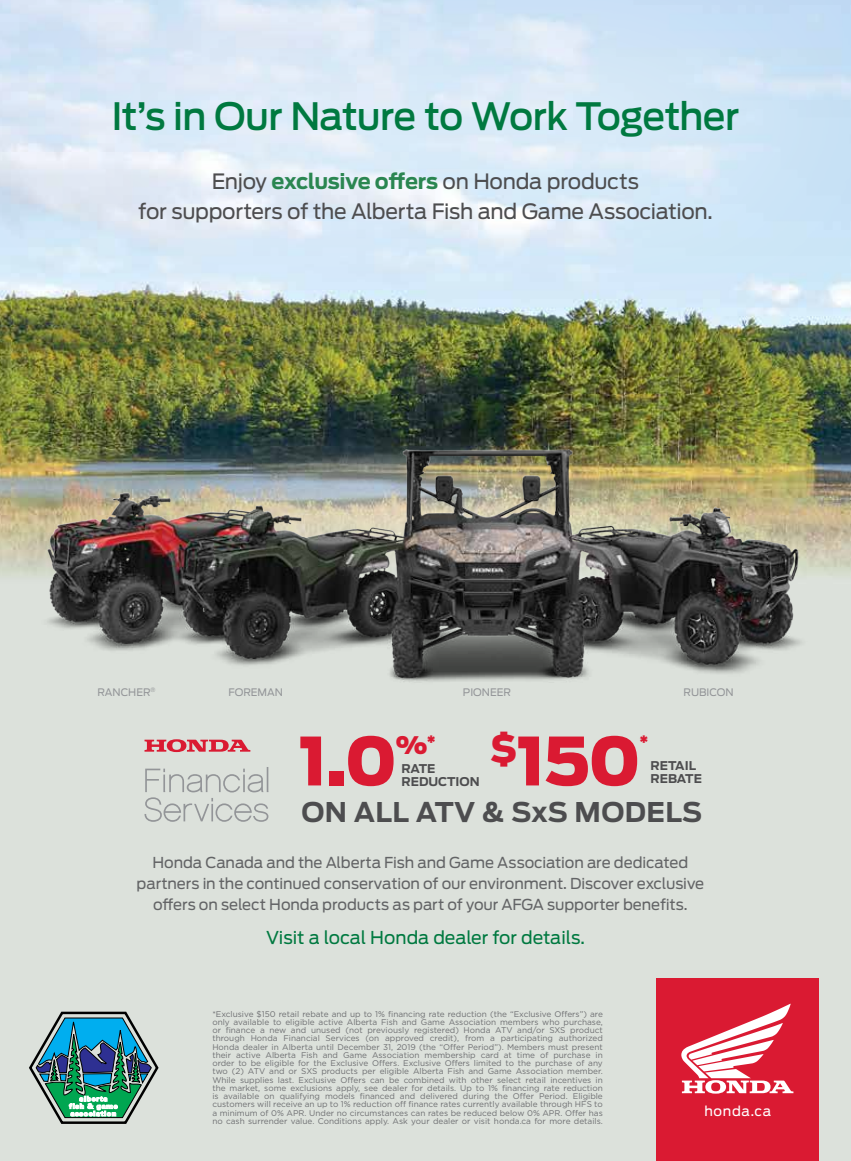
<style>
.page{position:relative;width:851px;height:1161px;background:#fff}
.page>*{position:absolute;margin:0;border:0;box-sizing:border-box;transform-origin:0 0}
.t1{font:900 66px "Antenna";color:#da1a32}
.t2{font:500 37.5px "Antenna";letter-spacing:-.025em;color:#007940}
.t3{font:700 27px "Antenna";letter-spacing:.015em;color:#4d4d4f}
.t4{font:900 24px "Antenna";color:#da1a32}
.t5{font:21px/30px "Antenna";letter-spacing:-.015em;color:#4d4d4f;text-align:center}
.t6{font:17.7px "Antenna";color:#007940}
.t7{font:15px/21px "Antenna";letter-spacing:-.005em;color:#636466;text-align:center}
.t8{font:900 14.25px "Antenna";color:#da1a32}
.t9{font:13.5px "Antenna";letter-spacing:.05em;color:#fff}
.t10{font:700 12px/13.5px "Antenna";color:#4d4d4f}
.t11{font:10.35px "Antenna";color:#939598}
.t12{font:8.25px/8.2px "Gotham";color:#6d6e71;text-align:justify}
.s1{font-weight:700;color:#2a8651}
</style>
<div class="page">
<img style="left:0;top:336px;width:850px;height:825px">
<img style="left:41px;top:448px;width:766px;height:248px">
<svg style="left:0;top:0;width:850px;height:336px;background:#d0dfe8"></svg>
<svg style="left:144px;top:767px;width:124px;height:55px;background:#ced3ce"></svg>
<svg style="left:144px;top:739px;width:106px;height:13px"></svg>
<svg style="left:29px;top:1012px;width:129px;height:112px;background:#639c9f"></svg>
<div style="left:656px;top:978px;width:162px;height:183px;background:#da1a32"></div>
<svg style="left:681px;top:1004px;width:112px;height:90px"></svg>
<h2 class="t2" style="left:112px;top:94px;width:629px">It’s in Our Nature to Work Together</h2>
<h3 class="t5" style="left:138px;top:167px;width:576px">Enjoy <span class="s1">exclusive offers</span> on Honda products<br>for supporters of the Alberta Fish and Game Association.</h3>
<p class="t11" style="left:98px;top:686px;width:59px">RANCHER<sup>®</sup></p>
<p class="t11" style="left:228px;top:686px;width:56px">FOREMAN</p>
<p class="t11" style="left:463px;top:686px;width:50px">PIONEER</p>
<p class="t11" style="left:683px;top:686px;width:51px">RUBICON</p>
<h1 class="t1" style="left:490px;top:722px;width:152px"><sup>$</sup>150</h1>
<h3 class="t8" style="left:639px;top:733px;width:10px">*</h3>
<h1 class="t1" style="left:298px;top:722px;width:100px">1.0</h1>
<h3 class="t4" style="left:396px;top:731px;width:42px">%<sup>*</sup></h3>
<h3 class="t10" style="left:650px;top:759px;width:53px">RETAIL<br>REBATE</h3>
<h3 class="t3" style="left:301px;top:796px;width:402px">ON ALL ATV &amp; SxS MODELS</h3>
<h3 class="t10" style="left:401px;top:762px;width:80px">RATE<br>REDUCTION</h3>
<h3 class="t7" style="left:137px;top:852px;width:569px">Honda Canada and the Alberta Fish and Game Association are dedicated partners in the continued conservation of our environment. Discover exclusive offers on select Honda products as part of your AFGA supporter benefits.</h3>
<h3 class="t6" style="left:266px;top:927px;width:320px">Visit a local Honda dealer for details.</h3>
<p class="t12" style="left:212px;top:1009px;width:392px">*Exclusive $150 retail rebate and up to 1% financing rate reduction (the “Exclusive Offers”) are only available to eligible active Alberta Fish and Game Association members who purchase, or finance a new and unused (not previously registered) Honda ATV and/or SXS product through Honda Financial Services (on approved credit), from a participating authorized Honda dealer in Alberta until December 31, 2019 (the “Offer Period”). Members must present their active Alberta Fish and Game Association membership card at time of purchase in order to be eligible for the Exclusive Offers. Exclusive Offers limited to the purchase of any two (2) ATV and or SXS products per eligible Alberta Fish and Game Association member.<br>While supplies last. Exclusive Offers can be combined with other select retail incentives in the market, some exclusions apply, see dealer for details. Up to 1% financing rate reduction is available on qualifying models financed and delivered during the Offer Period. Eligible customers will receive an up to 1% reduction off finance rates currently available through HFS to a minimum of 0% APR. Under no circumstances can rates be reduced below 0% APR. Offer has no cash surrender value. Conditions apply. Ask your dealer or visit honda.ca for more details.</p>
<h3 class="t9" style="left:704px;top:1103px;width:68px">honda.ca</h3>
</div>
